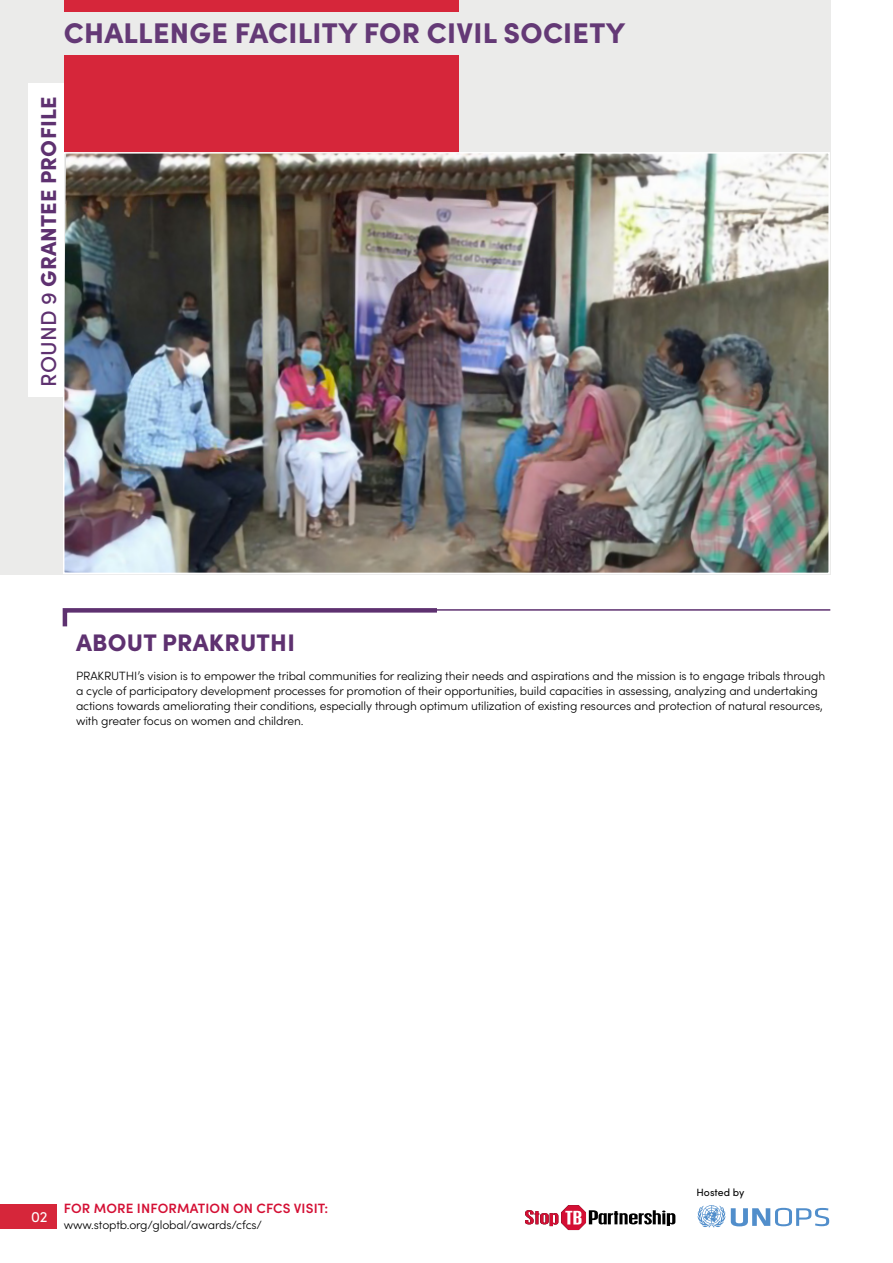
<style>
.page{position:relative;width:893px;height:1263px;background:#fff}
.page>*{position:absolute;margin:0;border:0;box-sizing:border-box;transform-origin:0 0}
.t1{font:900 28.5px "Sofia Pro";letter-spacing:.01em;color:#643976}
.t2{font:900 24px "Sofia Pro";letter-spacing:.01em;color:#5e3170}
.t3{font:900 21.6px "Sofia Pro";letter-spacing:.01em;color:#5e3170}
.t4{font:15px "Sofia Pro";color:#fff}
.t5{font:600 13.5px "Sofia Pro";letter-spacing:.01em;color:#d40f34}
.t6{font:300 12px/15px "Sofia Pro";letter-spacing:-.01em;color:#000}
.t7{font:10.5px "Sofia Pro";letter-spacing:-.005em;color:#000}
.s1{font-weight:500}
</style>
<div class="page">
<div style="left:0;top:0;width:830px;height:574px;background:#ebebea"></div>
<div style="left:64px;top:55px;width:394px;height:490px;background:#d6263a"></div>
<svg style="left:697px;top:1205px;width:132px;height:23px"></svg>
<svg style="left:525px;top:1205px;width:150px;height:25px"></svg>
<div style="left:0;top:1204px;width:56px;height:25px;background:#d6263a"></div>
<svg style="left:62px;top:608px;width:375px;height:19px"></svg>
<hr style="left:421px;top:609px;width:409px;height:2px;background:#5e3170">
<img style="left:66px;top:155px;width:761px;height:416px">
<div style="left:63px;top:152px;width:767px;height:422px;border:2px solid #fff"></div>
<div style="left:28px;top:83px;width:36px;height:314px;background:#fff"></div>
<div style="left:64px;top:0;width:394px;height:11px;background:#d6263a"></div>
<h1 class="t1" style="left:64px;top:11px;width:563px">CHALLENGE FACILITY FOR CIVIL SOCIETY</h1>
<h3 class="t3" style="left:32px;top:387px;width:292px;rotate:-90deg"><span class="s1">ROUND 9</span> GRANTEE PROFILE</h3>
<h2 class="t2" style="left:76px;top:624px;width:220px">ABOUT PRAKRUTHI</h2>
<p class="t6" style="left:76px;top:667px;width:751px">PRAKRUTHI’s vision is to empower the tribal communities for realizing their needs and aspirations and the mission is to engage tribals through a cycle of participatory development processes for promotion of their opportunities, build capacities in assessing, analyzing and undertaking actions towards ameliorating their conditions, especially through optimum utilization of existing resources and protection of natural resources, with greater focus on women and children.</p>
<p class="t7" style="left:697px;top:1185px;width:49px">Hosted by</p>
<p class="t4" style="left:31px;top:1206px;width:18px">02</p>
<p class="t5" style="left:64px;top:1198px;width:266px">FOR MORE INFORMATION ON CFCS VISIT:</p>
<p class="t6" style="left:64px;top:1217px;width:200px">www.stoptb.org/global/awards/cfcs/</p>
</div>
